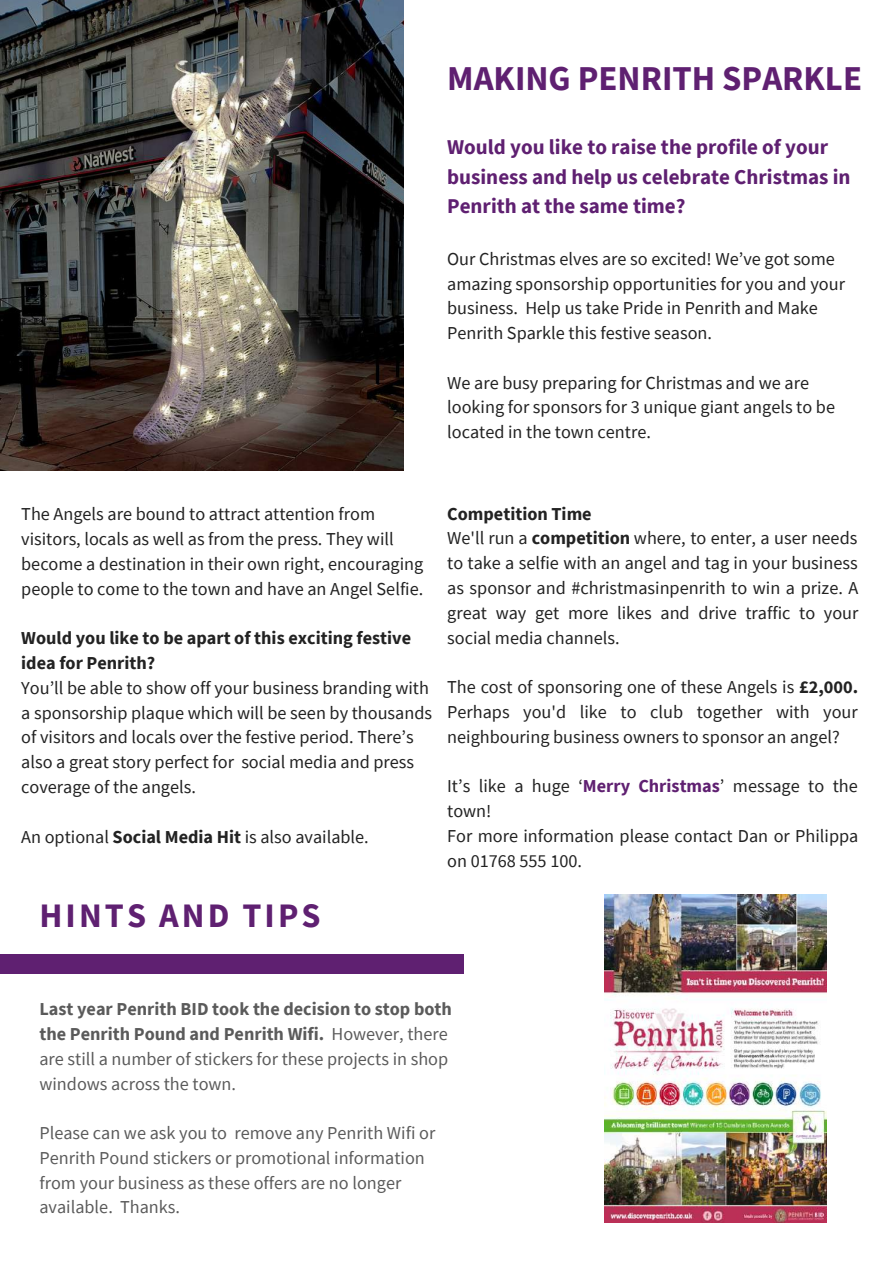
<style>
.page{position:relative;width:894px;height:1264px;background:#fff}
.page>*{position:absolute;margin:0;border:0;box-sizing:border-box;transform-origin:0 0}
.t1{font:700 34.8px "Source Sans Pro";color:#5f2071}
.t2{font:700 34.2px "Source Sans Pro";letter-spacing:.09em;color:#5f2071}
.t3{font:700 21px/29.2px "Source Sans Pro";color:#5f2071}
.t4{font:18.15px/24.8px "Source Sans Pro";color:#222}
.t5{font:18.15px/24.8px "Source Sans Pro";color:#000}
.t6{font:700 18.15px/24.8px "Source Sans Pro";color:#222}
.s1{font-weight:700}
.s2{font-weight:700;color:#5f2071}
</style>
<div class="page">
<img style="left:0;top:0;width:403px;height:471px">
<img style="left:604px;top:894px;width:221px;height:328px">
<div style="left:0;top:954px;width:464px;height:19px;background:#5f2071"></div>
<h1 class="t1" style="left:447px;top:56px;width:416px">MAKING PENRITH SPARKLE</h1>
<p class="t3" style="left:447px;top:132px;width:404px">Would you like to raise the profile of your business and help us celebrate Christmas in<br>Penrith at the same time?</p>
<p class="t4" style="left:447px;top:246px;width:399px">Our Christmas elves are so excited! We’ve got some amazing sponsorship opportunities for you and your business. Help us take Pride in Penrith and Make Penrith Sparkle this festive season.</p>
<p class="t4" style="left:447px;top:370px;width:389px">We are busy preparing for Christmas and we are looking for sponsors for 3 unique giant angels to be located in the town centre.</p>
<p class="t4" style="left:21px;top:501px;width:403px">The Angels are bound to attract attention from visitors, locals as well as from the press. They will become a destination in their own right, encouraging people to come to the town and have an Angel Selfie.</p>
<p class="t6" style="left:21px;top:625px;width:391px">Would you like to be apart of this exciting festive idea for Penrith?</p>
<p class="t4" style="left:21px;top:675px;width:412px">You’ll be able to show off your business branding with a sponsorship plaque which will be seen by thousands of visitors and locals over the festive period. There’s also a great story perfect for social media and press coverage of the angels.</p>
<p class="t4" style="left:21px;top:823px;width:349px">An optional <span class="s1">Social Media Hit</span> is also available.</p>
<h2 class="t2" style="left:39px;top:893px;width:282px">HINTS AND TIPS</h2>
<p class="t4" style="left:447px;top:501px;width:412px"><span class="s1">Competition Time<br></span>We'll run a <span class="s1">competition</span> where, to enter, a user needs to take a selfie with an angel and tag in your business as sponsor and #christmasinpenrith to win a prize. A great way get more likes and drive traffic to your social media channels.</p>
<p class="t4" style="left:447px;top:674px;width:412px;text-align:justify">The cost of sponsoring one of these Angels is <span class="s1">£2,000.<br></span>Perhaps you'd like to club together with your neighbouring business owners to sponsor an angel?</p>
<p class="t4" style="left:447px;top:773px;width:412px">It’s like a huge ‘<span class="s2">Merry Christmas</span>’ message to the town!<br>For more information please contact Dan or Philippa on 01768 555 100.</p>
<p class="t5" style="left:39px;top:996px;width:414px"><span class="s1">Last year Penrith BID took the decision to stop both the Penrith Pound and Penrith Wifi.</span> However, there are still a number of stickers for these projects in shop windows across the town.</p>
<p class="t5" style="left:39px;top:1120px;width:397px">Please can we ask you to remove any Penrith Wifi or Penrith Pound stickers or promotional information from your business as these offers are no longer available. Thanks.</p>
</div>
